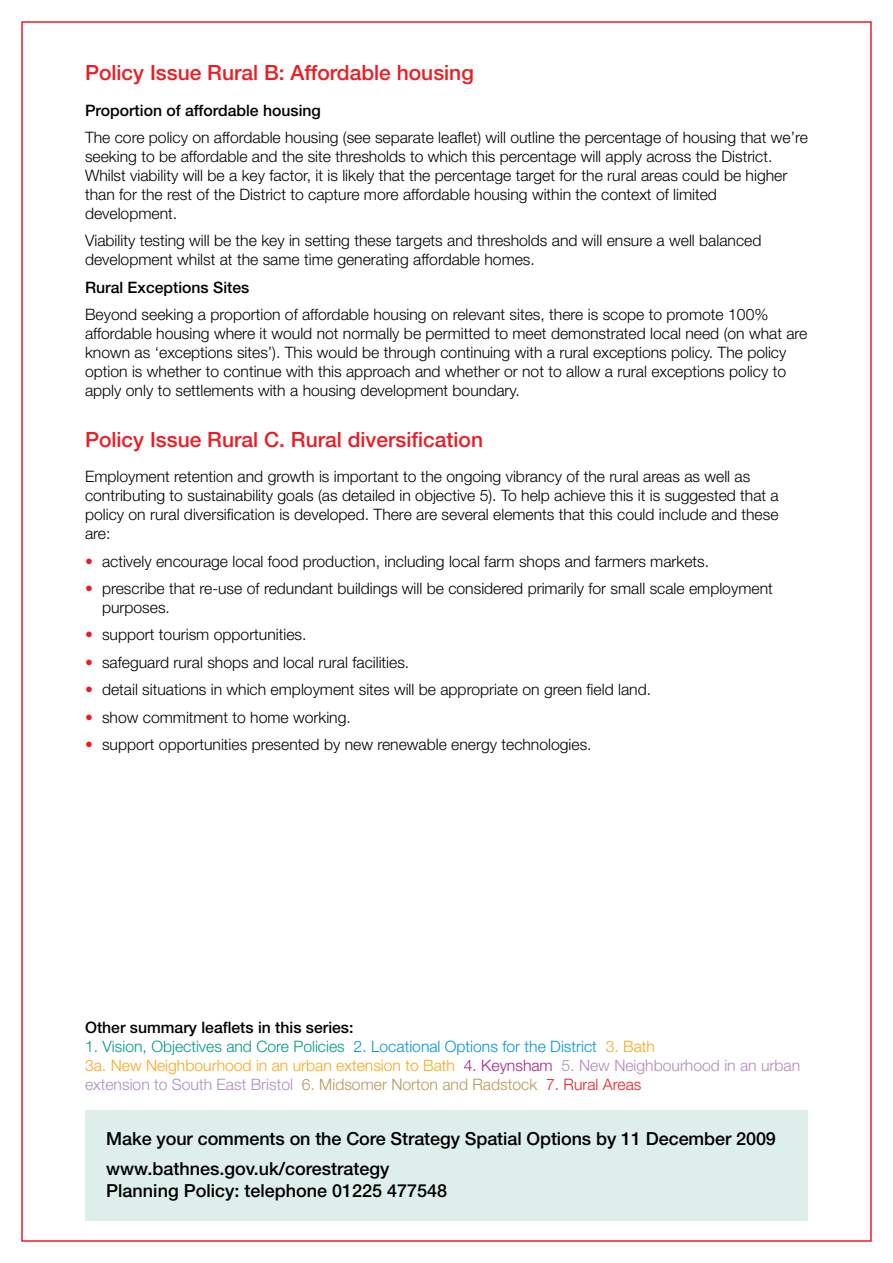
<style>
.page{position:relative;width:893px;height:1263px;background:#fff}
.page>*{position:absolute;margin:0;border:0;box-sizing:border-box;transform-origin:0 0}
.t1{font:500 21px "Helvetica Neue";color:#ed1c24}
.t2{font:500 18px/30.2px "Helvetica Neue";letter-spacing:-.005em;color:#000}
.t3{font:300 15.75px/18.9px "Helvetica Neue";color:#000}
.t4{font:300 15.75px/18.9px "Helvetica Neue";color:#b289be}
.t5{font:500 15.75px "Helvetica Neue";color:#000}
.s1{font-weight:500}
.s2{color:#ed1c24}
.s3{color:#009a82}
.s4{color:#0095da}
.s5{color:#faa61a}
.s6{color:#a3238e}
.s7{color:#ba9753}
</style>
<div class="page">
<div style="left:85px;top:1110px;width:723px;height:110px;background:#deeeeb"></div>
<p class="t1" style="left:85px;top:60px;width:390px">Policy Issue Rural B: Affordable housing</p>
<p class="t3" style="left:85px;top:96px;width:724px;line-height:27.5px"><span class="s1">Proportion of affordable housing<br></span>The core policy on affordable housing (see separate leaflet) will outline the percentage of housing that we’re</p>
<p class="t3" style="left:85px;top:147px;width:704px">seeking to be affordable and the site thresholds to which this percentage will apply across the District.<br>Whilst viability will be a key factor, it is likely that the percentage target for the rural areas could be higher than for the rest of the District to capture more affordable housing within the context of limited development.</p>
<p class="t3" style="left:85px;top:231px;width:678px">Viability testing will be the key in setting these targets and thresholds and will ensure a well balanced development whilst at the same time generating affordable homes.</p>
<p class="t3" style="left:85px;top:273px;width:685px;line-height:27.5px"><span class="s1">Rural Exceptions Sites<br></span>Beyond seeking a proportion of affordable housing on relevant sites, there is scope to promote 100%</p>
<p class="t3" style="left:85px;top:324px;width:724px">affordable housing where it would not normally be permitted to meet demonstrated local need (on what are known as ‘exceptions sites’). This would be through continuing with a rural exceptions policy. The policy option is whether to continue with this approach and whether or not to allow a rural exceptions policy to apply only to settlements with a housing development boundary.</p>
<p class="t1" style="left:85px;top:426px;width:400px">Policy Issue Rural C. Rural diversification</p>
<p class="t3" style="left:85px;top:467px;width:695px">Employment retention and growth is important to the ongoing vibrancy of the rural areas as well as contributing to sustainability goals (as detailed in objective 5). To help achieve this it is suggested that a policy on rural diversification is developed. There are several elements that this could include and these are:</p>
<p class="t3" style="left:85px;top:551px;width:626px"><span class="s2">•</span> actively encourage local food production, including local farm shops and farmers markets.</p>
<p class="t3" style="left:102px;top:578px;width:672px;text-indent:-17px"><span class="s2">•</span> prescribe that re-use of redundant buildings will be considered primarily for small scale employment purposes.</p>
<p class="t3" style="left:85px;top:625px;width:223px"><span class="s2">•</span> support tourism opportunities.</p>
<p class="t3" style="left:85px;top:652px;width:326px"><span class="s2">•</span> safeguard rural shops and local rural facilities.</p>
<p class="t3" style="left:85px;top:680px;width:568px"><span class="s2">•</span> detail situations in which employment sites will be appropriate on green field land.</p>
<p class="t3" style="left:85px;top:707px;width:267px"><span class="s2">•</span> show commitment to home working.</p>
<p class="t3" style="left:85px;top:734px;width:508px"><span class="s2">•</span> support opportunities presented by new renewable energy technologies.</p>
<p class="t5" style="left:85px;top:1018px;width:270px">Other summary leaflets in this series:</p>
<p class="t4" style="left:85px;top:1036px;width:717px"><span class="s3">1. Vision, Objectives and Core Policies</span> <span class="s4">2. Locational Options for the District</span> <span class="s5">3. Bath<br>3a. New Neighbourhood in an urban extension to Bath</span> <span class="s6">4. Keynsham</span> 5. New Neighbourhood in an urban extension to South East Bristol <span class="s7">6. Midsomer Norton and Radstock</span> <span class="s2">7. Rural Areas</span></p>
<p class="t2" style="left:106px;top:1123px;width:671px">Make your comments on the Core Strategy Spatial Options by 11 December 2009 www.bathnes.gov.uk/corestrategy</p>
<p class="t2" style="left:106px;top:1175px;width:342px">Planning Policy: telephone 01225 477548</p>
</div>
